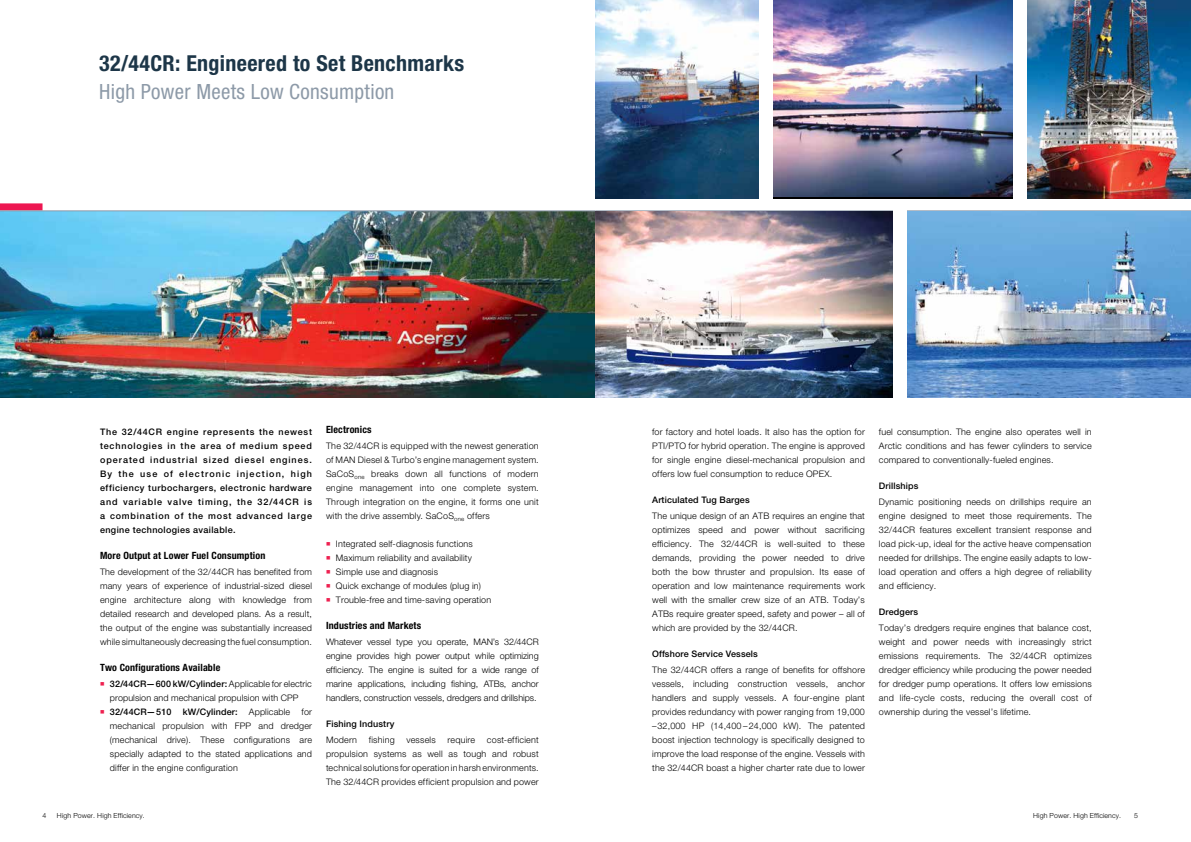
<style>
.page{position:relative;width:1191px;height:842px;background:#fff}
.page>*{position:absolute;margin:0;border:0;box-sizing:border-box;transform-origin:0 0}
.t1{font:700 condensed 22px "Helvetica Neue LT";letter-spacing:.015em;color:#1d3648}
.t2{font:condensed 21px "Helvetica Neue LT";letter-spacing:.015em;color:#8d9aa8}
.t3{font:700 condensed 10px "Helvetica Neue LT";letter-spacing:.015em;color:#000}
.t4{font:300 9px/14px "Helvetica Neue LT";letter-spacing:.015em;color:#000;text-align:justify}
.t5{font:500 9px/14px "Helvetica Neue LT Std";letter-spacing:.015em;color:#000;text-align:justify}
.t6{font:300 7px "Helvetica Neue LT";letter-spacing:.015em;color:#000}
.s1{font-family:"Helvetica Neue LT";font-weight:300}
</style>
<div class="page">
<img style="left:0;top:211px;width:595px;height:186px">
<div style="left:0;top:203px;width:43px;height:7px;background:#ed1651"></div>
<hr style="left:0;top:210px;width:595px;height:1px;background:#8d9aa8">
<hr style="left:595px;top:210px;width:596px;height:1px;background:#8d9aa8">
<img style="left:595px;top:211px;width:298px;height:186px">
<img style="left:907px;top:211px;width:284px;height:186px">
<img style="left:1027px;top:0;width:164px;height:198px">
<img style="left:595px;top:0;width:164px;height:198px">
<img style="left:773px;top:0;width:240px;height:198px">
<div style="left:893px;top:202px;width:13px;height:203px;background:#fff"></div>
<h1 class="t1" style="left:99px;top:49px;width:366px">32/44CR: Engineered to Set Benchmarks</h1>
<h2 class="t2" style="left:99px;top:79px;width:297px">High Power Meets Low Consumption</h2>
<p class="t5" style="left:100px;top:424px;width:213px">The 32/44CR engine represents the newest technologies in the area of medium speed operated industrial sized diesel engines.<br>By the use of electronic injection, high efficiency turbochargers, electronic hardware and variable valve timing, the 32/44CR is a combination of the most advanced large engine technologies available.</p>
<p class="t3" style="left:100px;top:549px;width:167px">More Output at Lower Fuel Consumption</p>
<p class="t4" style="left:100px;top:564px;width:213px">The development of the 32/44CR has benefited from many years of experience of industrial-sized diesel engine architecture along with knowledge from detailed research and developed plans. As a result, the output of the engine was substantially increased while simultaneously decreasing the fuel consumption.</p>
<p class="t3" style="left:100px;top:661px;width:122px">Two Configurations Available</p>
<p class="t5" style="left:110px;top:676px;width:203px">32/44CR—600 kW/Cylinder: <span class="s1">Applicable for electric</span></p>
<p class="t4" style="left:110px;top:690px;width:190px">propulsion and mechanical propulsion with CPP</p>
<p class="t5" style="left:110px;top:704px;width:203px">32/44CR—510 kW/Cylinder: <span class="s1">Applicable for</span></p>
<p class="t4" style="left:110px;top:718px;width:203px">mechanical propulsion with FPP and dredger (mechanical drive). These configurations are specially adapted to the stated applications and differ in the engine configuration</p>
<p class="t3" style="left:326px;top:423px;width:47px">Electronics</p>
<p class="t4" style="left:326px;top:438px;width:214px">The 32/44CR is equipped with the newest generation of MAN Diesel &amp; Turbo’s engine management system.<br>SaCoS<sub>one</sub> breaks down all functions of modern engine management into one complete system.<br>Through integration on the engine, it forms one unit with the drive assembly. SaCoS<sub>one</sub> offers</p>
<p class="t4" style="left:336px;top:536px;width:157px;text-align:left">Integrated self-diagnosis functions Maximum reliability and availability Simple use and diagnosis<br>Quick exchange of modules (plug in)<br>Trouble-free and time-saving operation</p>
<p class="t3" style="left:326px;top:619px;width:97px">Industries and Markets</p>
<p class="t4" style="left:326px;top:634px;width:214px">Whatever vessel type you operate, MAN’s 32/44CR engine provides high power output while optimizing efficiency. The engine is suited for a wide range of marine applications, including fishing, ATBs, anchor handlers, construction vessels, dredgers and drillships.</p>
<p class="t5" style="left:326px;top:716px;width:70px">Fishing Industry</p>
<p class="t4" style="left:326px;top:732px;width:33px">Modern</p>
<p class="t4" style="left:369px;top:732px;width:27px">fishing</p>
<p class="t4" style="left:406px;top:732px;width:31px">vessels</p>
<p class="t4" style="left:447px;top:732px;width:29px">require</p>
<p class="t4" style="left:326px;top:732px;width:214px;text-indent:161px">cost-efficient propulsion systems as well as tough and robust technical solutions for operation in harsh environments.<br>The 32/44CR provides efficient propulsion and power</p>
<p class="t4" style="left:652px;top:424px;width:214px">for factory and hotel loads. It also has the option for PTI/PTO for hybrid operation. The engine is approved for single engine diesel-mechanical propulsion and offers low fuel consumption to reduce OPEX.</p>
<p class="t5" style="left:652px;top:492px;width:99px">Articulated Tug Barges</p>
<p class="t4" style="left:652px;top:508px;width:214px">The unique design of an ATB requires an engine that optimizes speed and power without sacrificing efficiency. The 32/44CR is well-suited to these demands, providing the power needed to drive both the bow thruster and propulsion. Its ease of operation and low maintenance requirements work well with the smaller crew size of an ATB. Today’s ATBs require greater speed, safety and power – all of which are provided by the 32/44CR.</p>
<p class="t5" style="left:652px;top:646px;width:107px">Offshore Service Vessels</p>
<p class="t4" style="left:652px;top:662px;width:214px">The 32/44CR offers a range of benefits for offshore vessels, including construction vessels, anchor handlers and supply vessels. A four-engine plant provides redundancy with power ranging from 19,000 –32,000 HP (14,400 –24,000 kW). The patented boost injection technology is specifically designed to improve the load response of the engine. Vessels with the 32/44CR boast a higher charter rate due to lower</p>
<p class="t4" style="left:879px;top:424px;width:214px">fuel consumption. The engine also operates well in Arctic conditions and has fewer cylinders to service compared to conventionally-fueled engines.</p>
<p class="t5" style="left:879px;top:478px;width:41px">Drillships</p>
<p class="t4" style="left:879px;top:494px;width:214px">Dynamic positioning needs on drillships require an engine designed to meet those requirements. The 32/44CR features excellent transient response and load pick-up, ideal for the active heave compensation needed for drillships. The engine easily adapts to low&shy;load operation and offers a high degree of reliability and efficiency.</p>
<p class="t5" style="left:879px;top:604px;width:41px">Dredgers</p>
<p class="t4" style="left:879px;top:620px;width:214px">Today’s dredgers require engines that balance cost, weight and power needs with increasingly strict emissions requirements. The 32/44CR optimizes dredger efficiency while producing the power needed for dredger pump operations. It offers low emissions and life-cycle costs, reducing the overall cost of ownership during the vessel’s lifetime.</p>
<p class="t6" style="left:43px;top:811px;width:5px">4</p>
<p class="t6" style="left:57px;top:811px;width:89px">High Power. High Efficiency.</p>
<p class="t6" style="left:1033px;top:811px;width:89px">High Power. High Efficiency.</p>
<p class="t6" style="left:1134px;top:811px;width:5px">5</p>
</div>
